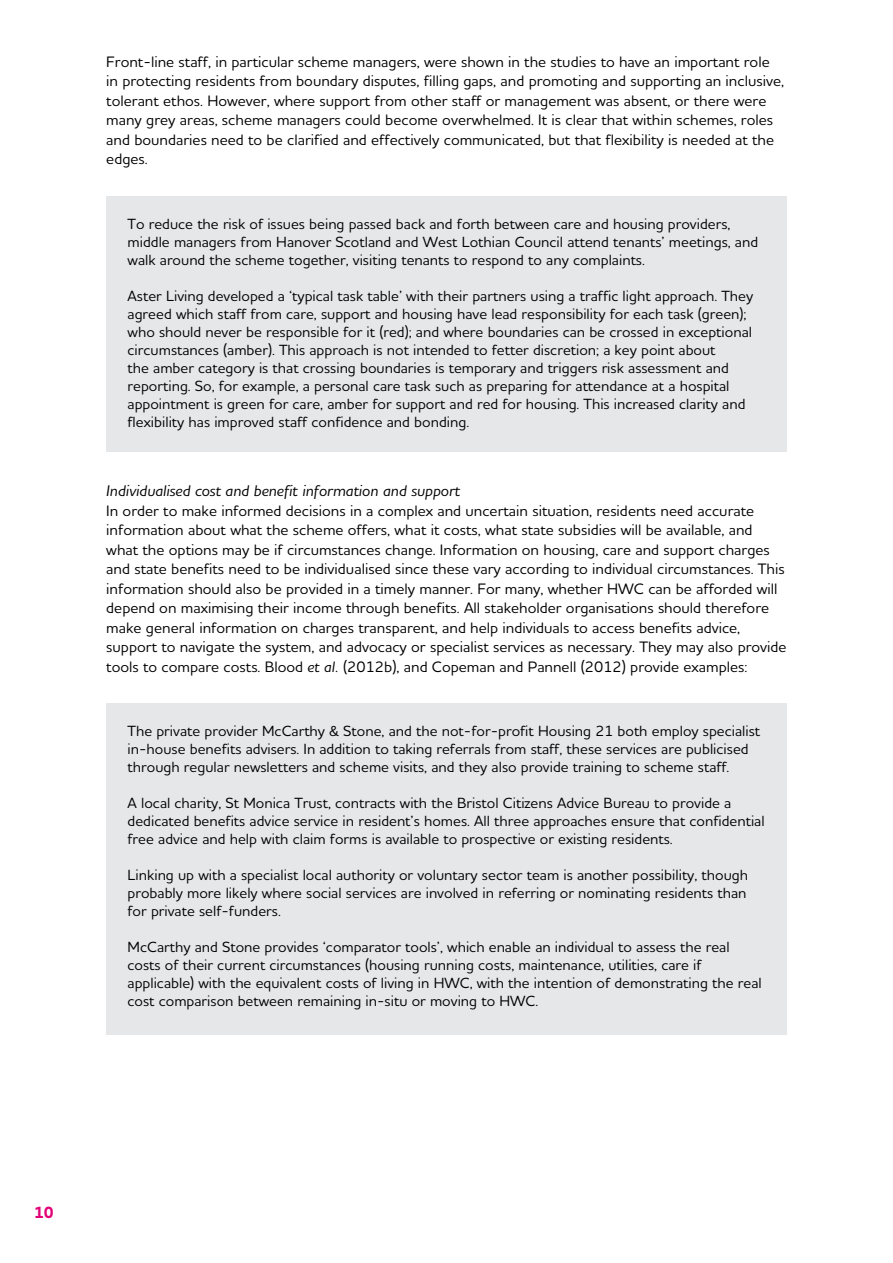
<style>
.page{position:relative;width:893px;height:1263px;background:#fff}
.page>*{position:absolute;margin:0;border:0;box-sizing:border-box;transform-origin:0 0}
.t1{font:700 16.5px "Houschka Alt Pro";color:#e20177}
.t2{font:italic 500 15.75px "Houschka Alt Pro";color:#000}
.t3{font:500 15.3px/19.5px "Houschka Alt Pro";color:#000}
.t4{font:500 15px/18px "Houschka Alt Pro";color:#000}
.s1{font-style:italic}
</style>
<div class="page">
<div style="left:106px;top:196px;width:681px;height:255px;background:#e6e7e8"></div>
<div style="left:106px;top:703px;width:681px;height:332px;background:#e6e7e8"></div>
<p class="t3" style="left:106px;top:52px;width:679px">Front-line staff, in particular scheme managers, were shown in the studies to have an important role in protecting residents from boundary disputes, filling gaps, and promoting and supporting an inclusive, tolerant ethos. However, where support from other staff or management was absent, or there were many grey areas, scheme managers could become overwhelmed. It is clear that within schemes, roles and boundaries need to be clarified and effectively communicated, but that flexibility is needed at the edges.</p>
<p class="t4" style="left:128px;top:214px;width:632px">To reduce the risk of issues being passed back and forth between care and housing providers, middle managers from Hanover Scotland and West Lothian Council attend tenants’ meetings, and walk around the scheme together, visiting tenants to respond to any complaints.</p>
<p class="t4" style="left:128px;top:286px;width:627px">Aster Living developed a ‘typical task table’ with their partners using a traffic light approach. They agreed which staff from care, support and housing have lead responsibility for each task (green); who should never be responsible for it (red); and where boundaries can be crossed in exceptional circumstances (amber). This approach is not intended to fetter discretion; a key point about<br>the amber category is that crossing boundaries is temporary and triggers risk assessment and reporting. So, for example, a personal care task such as preparing for attendance at a hospital appointment is green for care, amber for support and red for housing. This increased clarity and flexibility has improved staff confidence and bonding.</p>
<p class="t2" style="left:106px;top:481px;width:355px">Individualised cost and benefit information and support</p>
<p class="t3" style="left:106px;top:500px;width:682px">In order to make informed decisions in a complex and uncertain situation, residents need accurate information about what the scheme offers, what it costs, what state subsidies will be available, and what the options may be if circumstances change. Information on housing, care and support charges and state benefits need to be individualised since these vary according to individual circumstances. This information should also be provided in a timely manner. For many, whether HWC can be afforded will depend on maximising their income through benefits. All stakeholder organisations should therefore make general information on charges transparent, and help individuals to access benefits advice, support to navigate the system, and advocacy or specialist services as necessary. They may also provide tools to compare costs. Blood <span class="s1">et al.</span> (2012b), and Copeman and Pannell (2012) provide examples:</p>
<p class="t4" style="left:128px;top:721px;width:634px">The private provider McCarthy &amp; Stone, and the not-for-profit Housing 21 both employ specialist in-house benefits advisers. In addition to taking referrals from staff, these services are publicised through regular newsletters and scheme visits, and they also provide training to scheme staff.</p>
<p class="t4" style="left:128px;top:793px;width:639px">A local charity, St Monica Trust, contracts with the Bristol Citizens Advice Bureau to provide a dedicated benefits advice service in resident’s homes. All three approaches ensure that confidential free advice and help with claim forms is available to prospective or existing residents.</p>
<p class="t4" style="left:128px;top:865px;width:622px;text-align:justify">Linking up with a specialist local authority or voluntary sector team is another possibility, though probably more likely where social services are involved in referring or nominating residents than for private self-funders.</p>
<p class="t4" style="left:128px;top:937px;width:636px">McCarthy and Stone provides ‘comparator tools’, which enable an individual to assess the real costs of their current circumstances (housing running costs, maintenance, utilities, care if applicable) with the equivalent costs of living in HWC, with the intention of demonstrating the real cost comparison between remaining in-situ or moving to HWC.</p>
<p class="t1" style="left:34px;top:1202px;width:21px">10</p>
</div>
